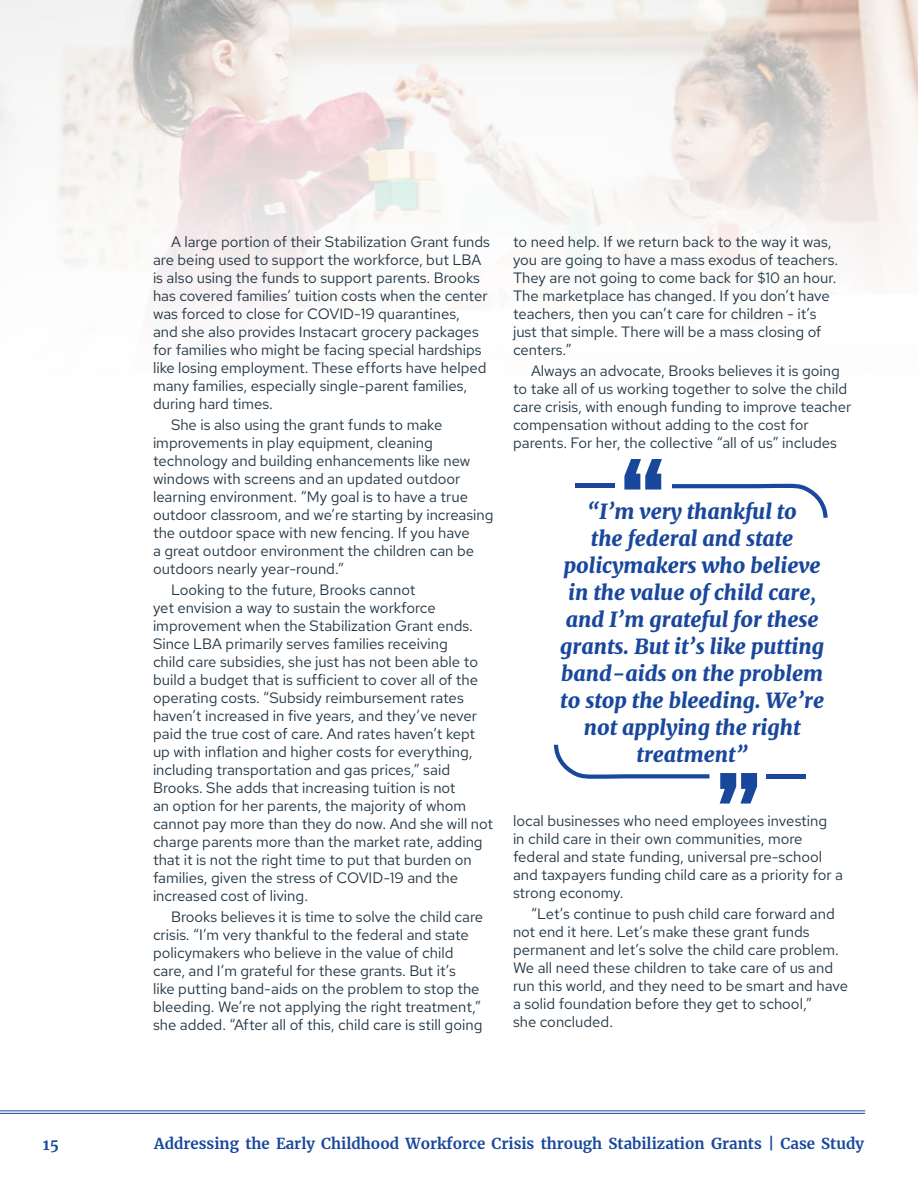
<style>
.page{position:relative;width:918px;height:1188px;background:#fff}
.page>*{position:absolute;margin:0;border:0;box-sizing:border-box;transform-origin:0 0}
.t1{font:italic 900 21px/27px "Merriweather";color:#18479c;text-align:center}
.t2{font:300 15px/18px "Red Hat Text";color:#233644}
.t3{font:700 15px "Merriweather";color:#18479c}
</style>
<div class="page">
<hr style="left:0;top:1113px;width:865px;height:1px;background:#18479c">
<hr style="left:0;top:1111px;width:865px;height:1px;background:#18479c">
<img style="left:0;top:0;width:918px;height:300px">
<svg style="left:624px;top:459px;width:38px;height:31px"></svg>
<svg style="left:672px;top:484px;width:156px;height:34px"></svg>
<hr style="left:576px;top:484px;width:39px;height:4px;background:#18479c">
<svg style="left:720px;top:773px;width:37px;height:31px"></svg>
<svg style="left:554px;top:745px;width:155px;height:34px"></svg>
<hr style="left:767px;top:775px;width:39px;height:4px;background:#18479c">
<p class="t2" style="left:153px;top:233px;width:339px;text-indent:18px">A large portion of their Stabilization Grant funds are being used to support the workforce, but LBA is also using the funds to support parents. Brooks has covered families’ tuition costs when the center was forced to close for COVID-19 quarantines,<br>and she also provides Instacart grocery packages for families who might be facing special hardships like losing employment. These efforts have helped many families, especially single-parent families, during hard times.</p>
<p class="t2" style="left:153px;top:416px;width:342px;text-indent:18px">She is also using the grant funds to make improvements in play equipment, cleaning technology and building enhancements like new windows with screens and an updated outdoor learning environment. “My goal is to have a true outdoor classroom, and we’re starting by increasing the outdoor space with new fencing. If you have<br>a great outdoor environment the children can be outdoors nearly year-round.”</p>
<p class="t2" style="left:153px;top:581px;width:342px;text-indent:18px">Looking to the future, Brooks cannot<br>yet envision a way to sustain the workforce improvement when the Stabilization Grant ends.<br>Since LBA primarily serves families receiving<br>child care subsidies, she just has not been able to build a budget that is sufficient to cover all of the operating costs. “Subsidy reimbursement rates haven’t increased in five years, and they’ve never paid the true cost of care. And rates haven’t kept up with inflation and higher costs for everything, including transportation and gas prices,” said Brooks. She adds that increasing tuition is not<br>an option for her parents, the majority of whom cannot pay more than they do now. And she will not charge parents more than the market rate, adding that it is not the right time to put that burden on families, given the stress of COVID-19 and the increased cost of living.</p>
<p class="t2" style="left:153px;top:908px;width:332px;text-indent:18px">Brooks believes it is time to solve the child care crisis. “I’m very thankful to the federal and state policymakers who believe in the value of child care, and I’m grateful for these grants. But it’s<br>like putting band-aids on the problem to stop the bleeding. We’re not applying the right treatment,” she added. “After all of this, child care is still going</p>
<p class="t2" style="left:513px;top:233px;width:327px">to need help. If we return back to the way it was, you are going to have a mass exodus of teachers.<br>They are not going to come back for $10 an hour.<br>The marketplace has changed. If you don’t have teachers, then you can’t care for children - it’s just that simple. There will be a mass closing of centers.”</p>
<p class="t2" style="left:513px;top:362px;width:340px;text-indent:18px">Always an advocate, Brooks believes it is going to take all of us working together to solve the child care crisis, with enough funding to improve teacher compensation without adding to the cost for parents. For her, the collective “all of us” includes</p>
<p class="t1" style="left:560px;top:498px;width:266px">“I’m very thankful to<br>the federal and state policymakers who believe in the value of child care, and I’m grateful for these grants. But it’s like putting band-aids on the problem to stop the bleeding. We’re not applying the right treatment”</p>
<p class="t2" style="left:513px;top:812px;width:332px">local businesses who need employees investing<br>in child care in their own communities, more federal and state funding, universal pre-school and taxpayers funding child care as a priority for a strong economy.</p>
<p class="t2" style="left:513px;top:905px;width:337px;text-indent:18px">“Let’s continue to push child care forward and not end it here. Let’s make these grant funds permanent and let’s solve the child care problem.<br>We all need these children to take care of us and run this world, and they need to be smart and have a solid foundation before they get to school,”<br>she concluded.</p>
<p class="t3" style="left:43px;top:1134px;width:18px">15</p>
<p class="t3" style="left:154px;top:1133px;width:711px">Addressing the Early Childhood Workforce Crisis through Stabilization Grants | Case Study</p>
</div>
